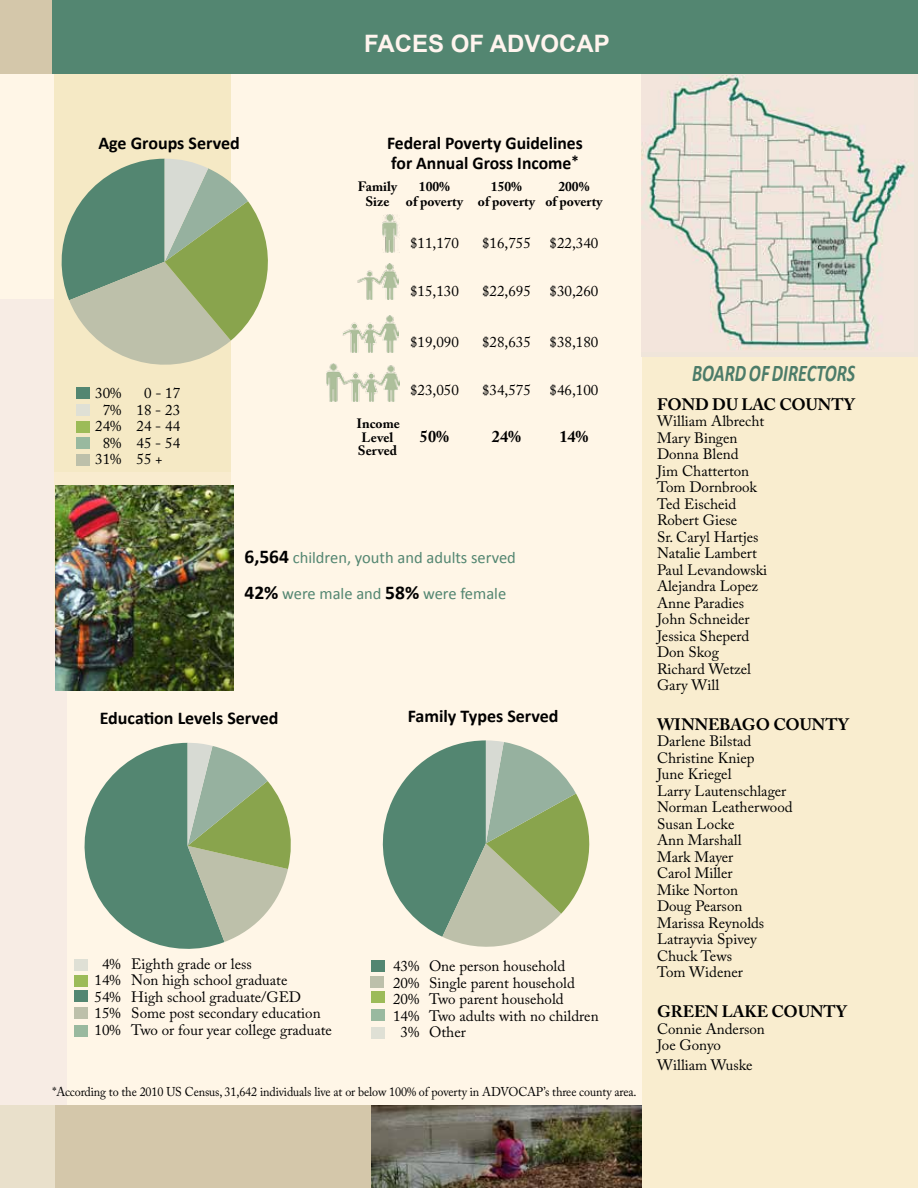
<style>
.page{position:relative;width:918px;height:1188px;background:#fff6e7}
.page>*{position:absolute;margin:0;border:0;box-sizing:border-box;transform-origin:0 0}
.t1{font:italic 700 24px "Calibri";color:#4c7c69;scale:.75 1}
.t2{font:700 24px "Arial";color:#fff4ee}
.t3{font:700 18px/19.8px "Calibri";color:#000}
.t4{font:16.5px/36px "Calibri";color:#538671}
.t5{font:700 16.5px "Adobe Caslon Pro";color:#000}
.t6{font:15px/16.5px "Adobe Caslon Pro";color:#000}
.t7{font:700 13.5px/15px "Adobe Caslon Pro";color:#000}
.t8{font:12.75px "Adobe Caslon Pro";letter-spacing:-.01em;color:#000;scale:.95 1}
.s1{font-weight:700;font-size:19.5px;color:#000}
</style>
<div class="page">
<div style="left:0;top:300px;width:66px;height:888px;background:#f7ece4"></div>
<div style="left:642px;top:354px;width:276px;height:834px;background:#f9edcf"></div>
<div style="left:54px;top:66px;width:177px;height:406px;background:#f5e9c5"></div>
<div style="left:54px;top:472px;width:177px;height:160px;background:#f9eccf"></div>
<div style="left:54px;top:1106px;width:318px;height:82px;background:#d4c7aa"></div>
<div style="left:0;top:0;width:54px;height:74px;background:#d4c7aa"></div>
<div style="left:0;top:1106px;width:54px;height:82px;background:#e9e0cb"></div>
<div style="left:641px;top:73px;width:277px;height:284px;background:#efe5da"></div>
<img style="left:641px;top:75px;width:272px;height:275px">
<img style="left:382px;top:214px;width:18px;height:39px">
<img style="left:357px;top:263px;width:41px;height:37px">
<img style="left:342px;top:316px;width:57px;height:36px">
<img style="left:326px;top:363px;width:74px;height:38px">
<div style="left:53px;top:0;width:865px;height:74px;background:#538671"></div>
<img style="left:56px;top:486px;width:177px;height:205px">
<img style="left:372px;top:1106px;width:269px;height:82px">
<div style="left:76px;top:388px;width:14px;height:11px;background:#538671"></div>
<div style="left:76px;top:454px;width:14px;height:11px;background:#bdc0aa"></div>
<div style="left:76px;top:422px;width:14px;height:11px;background:#9cbb58"></div>
<div style="left:76px;top:437px;width:14px;height:12px;background:#99b99f"></div>
<div style="left:76px;top:405px;width:14px;height:11px;background:#dfe0d5"></div>
<div style="left:74px;top:990px;width:14px;height:12px;background:#538671"></div>
<div style="left:75px;top:1008px;width:13px;height:11px;background:#bdc0aa"></div>
<div style="left:74px;top:975px;width:14px;height:11px;background:#9cbb58"></div>
<div style="left:74px;top:1025px;width:14px;height:11px;background:#99b99f"></div>
<div style="left:74px;top:960px;width:14px;height:11px;background:#dfe0d5"></div>
<div style="left:371px;top:960px;width:14px;height:11px;background:#538671"></div>
<div style="left:370px;top:976px;width:14px;height:11px;background:#bdc0aa"></div>
<div style="left:371px;top:992px;width:14px;height:11px;background:#9cbb58"></div>
<div style="left:371px;top:1010px;width:14px;height:11px;background:#99b99f"></div>
<svg style="left:62px;top:159px;width:206px;height:206px"></svg>
<svg style="left:85px;top:743px;width:206px;height:206px"></svg>
<svg style="left:383px;top:740px;width:206px;height:207px"></svg>
<div style="left:371px;top:1027px;width:14px;height:11px;background:#dfe0d5"></div>
<h1 class="t2" style="left:364px;top:30px;width:247px">FACES OF ADVOCAP</h1>
<p class="t3" style="left:98px;top:132px;width:143px">Age Groups Served</p>
<p class="t6" style="left:95px;top:385px;width:28px">30%</p>
<p class="t6" style="left:144px;top:385px;width:38px">0 - 17</p>
<p class="t6" style="left:103px;top:401px;width:79px">7% 18 - 23</p>
<p class="t6" style="left:95px;top:418px;width:86px">24% 24 - 44</p>
<p class="t6" style="left:103px;top:434px;width:79px">8% 45 - 54</p>
<p class="t6" style="left:95px;top:451px;width:69px">31% 55 +</p>
<p class="t3" style="left:387px;top:132px;width:197px">Federal Poverty Guidelines for Annual Gross Income<sup>*</sup></p>
<p class="t7" style="left:358px;top:179px;width:41px">Family</p>
<p class="t7" style="left:419px;top:179px;width:33px">100%</p>
<p class="t7" style="left:491px;top:179px;width:33px">150%</p>
<p class="t7" style="left:365px;top:179px;width:239px;text-indent:193px">200%<br>Size of poverty of poverty of poverty</p>
<p class="t6" style="left:410px;top:235px;width:50px">$11,170</p>
<p class="t6" style="left:482px;top:235px;width:118px">$16,755 $22,340</p>
<p class="t6" style="left:410px;top:283px;width:50px">$15,130</p>
<p class="t6" style="left:482px;top:283px;width:118px">$22,695 $30,260</p>
<p class="t6" style="left:410px;top:334px;width:50px">$19,090</p>
<p class="t6" style="left:482px;top:334px;width:118px">$28,635 $38,180</p>
<p class="t6" style="left:410px;top:382px;width:50px">$23,050</p>
<p class="t6" style="left:482px;top:382px;width:118px">$34,575 $46,100</p>
<p class="t7" style="left:357px;top:417px;width:45px;line-height:13.5px;text-align:center">Income<br>Level</p>
<p class="t5" style="left:420px;top:426px;width:31px">50%</p>
<p class="t5" style="left:492px;top:426px;width:31px">24%</p>
<p class="t5" style="left:559px;top:426px;width:31px">14%</p>
<p class="t7" style="left:358px;top:443px;width:41px">Served</p>
<p class="t4" style="left:244px;top:539px;width:273px"><span class="s1">6,564</span> children, youth and adults served<br><span class="s1">42%</span> were male and <span class="s1">58%</span> were female</p>
<p class="t3" style="left:100px;top:707px;width:180px">Education Levels Served</p>
<p class="t3" style="left:408px;top:706px;width:152px">Family Types Served</p>
<p class="t6" style="left:94px;top:955px;width:239px;text-indent:8px">4% Eighth grade or less<br>14% Non high school graduate<br>54% High school graduate/GED<br>15% Some post secondary education<br>10% Two or four year college graduate</p>
<p class="t6" style="left:393px;top:958px;width:174px">43% One person household</p>
<p class="t6" style="left:393px;top:974px;width:183px">20% Single parent household</p>
<p class="t6" style="left:393px;top:991px;width:172px">20% Two parent household</p>
<p class="t6" style="left:393px;top:1007px;width:207px">14% Two adults with no children</p>
<p class="t6" style="left:401px;top:1024px;width:67px">3% Other</p>
<p class="t8" style="left:52px;top:1084px;width:616px">*According to the 2010 US Census, 31,642 individuals live at or below 100% of poverty in ADVOCAP’s three county area.</p>
<h1 class="t1" style="left:692px;top:358px;width:219px">BOARD OF DIRECTORS</h1>
<p class="t5" style="left:657px;top:394px;width:199px">FOND DU LAC COUNTY</p>
<p class="t6" style="left:657px;top:413px;width:112px">William Albrecht<br>Mary Bingen<br>Donna Blend<br>Jim Chatterton<br>Tom Dornbrook<br>Ted Eischeid<br>Robert Giese<br>Sr. Caryl Hartjes<br>Natalie Lambert<br>Paul Levandowski<br>Alejandra Lopez<br>Anne Paradies<br>John Schneider<br>Jessica Sheperd<br>Don Skog<br>Richard Wetzel<br>Gary Will</p>
<p class="t5" style="left:657px;top:715px;width:193px">WINNEBAGO COUNTY</p>
<p class="t6" style="left:657px;top:733px;width:137px">Darlene Bilstad<br>Christine Kniep<br>June Kriegel<br>Larry Lautenschlager<br>Norman Leatherwood<br>Susan Locke<br>Ann Marshall<br>Mark Mayer<br>Carol Miller<br>Mike Norton<br>Doug Pearson<br>Marissa Reynolds<br>Latrayvia Spivey<br>Chuck Tews<br>Tom Widener</p>
<p class="t5" style="left:657px;top:1002px;width:191px">GREEN LAKE COUNTY</p>
<p class="t6" style="left:657px;top:1020px;width:109px">Connie Anderson<br>Joe Gonyo</p>
<p class="t6" style="left:657px;top:1056px;width:97px">William Wuske</p>
</div>
